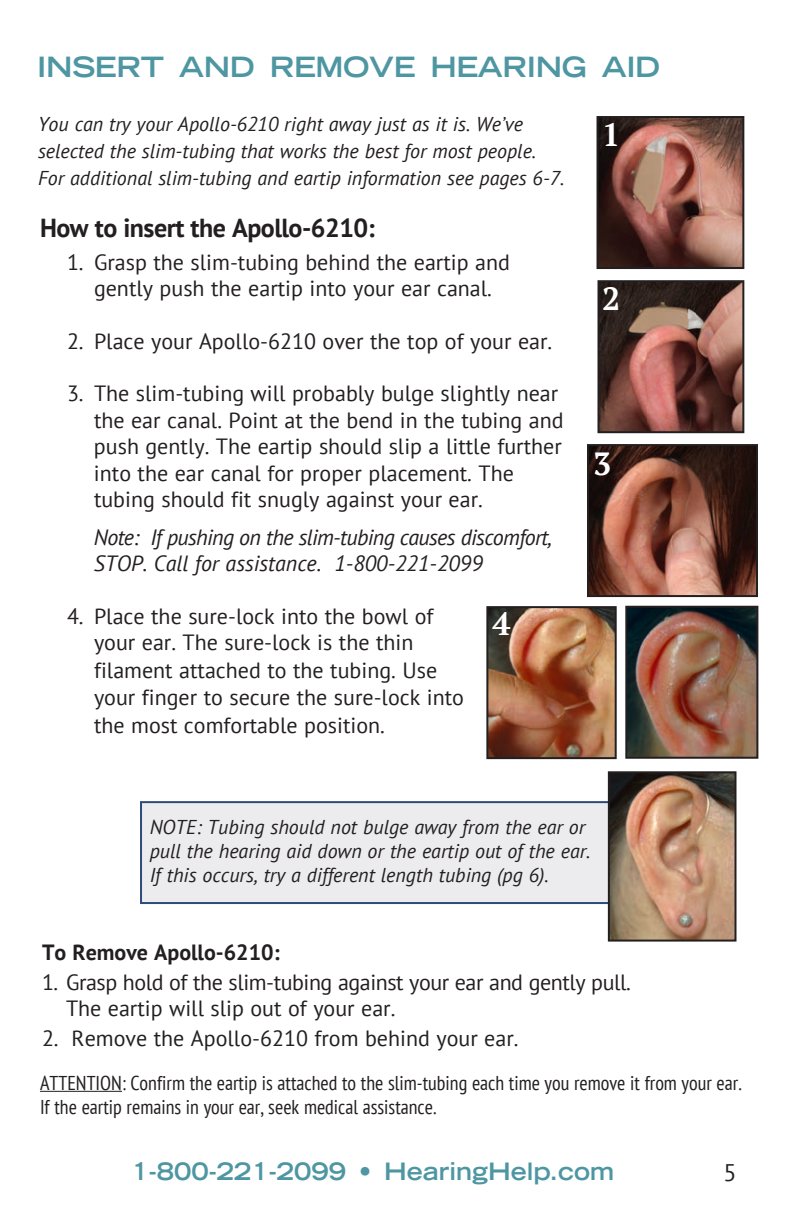
<style>
.page{position:relative;width:792px;height:1224px;background:#fff}
.page>*{position:absolute;margin:0;border:0;box-sizing:border-box;transform-origin:0 0}
.t1{font:700 32px "PT Serif";color:#fff}
.t2{font:700 expanded 28px "Trade Gothic LT Std";letter-spacing:-.015em;color:#4d96a2}
.t3{font:700 26px "PT Sans";letter-spacing:-.02em;color:#231f20}
.t4{font:700 expanded 24px "Trade Gothic LT Std";color:#4d96a2}
.t5{font:24px "PT Sans";color:#231f20}
.t6{font:22px/26.4px "PT Sans";color:#231f20}
.t7{font:22px/26px "PT Sans";letter-spacing:-.02em;color:#231f20}
.t8{font:italic 22px/26.4px "PT Sans";letter-spacing:-.03em;color:#231f20}
.t9{font:700 22px "PT Sans";color:#231f20}
.t10{font:italic 20px/24px "PT Sans";color:#231f20}
.t11{font:condensed 20px/24px "PT Sans";color:#231f20}
</style>
<div class="page">
<img style="left:601px;top:283px;width:140px;height:147px">
<div style="left:598px;top:280px;width:146px;height:153px;border:2px solid #231f20"></div>
<img style="left:600px;top:119px;width:141px;height:147px">
<div style="left:597px;top:116px;width:147px;height:153px;border:2px solid #231f20"></div>
<img style="left:590px;top:447px;width:165px;height:147px">
<div style="left:587px;top:444px;width:171px;height:153px;border:2px solid #231f20"></div>
<div style="left:141px;top:802px;width:476px;height:101px;background:#ececee"></div>
<div style="left:140px;top:801px;width:478px;height:103px;border:2px solid #2d4b7a"></div>
<hr style="left:40px;top:1091px;width:82px;height:1px;background:#231f20">
<img style="left:489px;top:609px;width:125px;height:147px">
<div style="left:486px;top:606px;width:131px;height:153px;border:2px solid #231f20"></div>
<img style="left:628px;top:609px;width:127px;height:147px">
<div style="left:625px;top:606px;width:133px;height:153px;border:2px solid #231f20"></div>
<img style="left:611px;top:774px;width:123px;height:165px">
<div style="left:608px;top:771px;width:129px;height:171px;border:2px solid #231f20"></div>
<p class="t2" style="left:37px;top:49px;width:625px">INSERT AND REMOVE HEARING AID</p>
<p class="t10" style="left:38px;top:110px;width:528px;line-height:27px">You can try your Apollo-6210 right away just as it is. We’ve selected the slim-tubing that works the best for most people.<br>For additional slim-tubing and eartip information see pages 6-7.</p>
<h1 class="t1" style="left:602px;top:114px;width:20px">1</h1>
<p class="t3" style="left:40px;top:211px;width:336px">How to insert the Apollo-6210:</p>
<p class="t6" style="left:67px;top:248px;width:444px;text-align:center">1. Grasp the slim-tubing behind the eartip and gently push the eartip into your ear canal.</p>
<p class="t6" style="left:67px;top:327px;width:487px">2. Place your Apollo-6210 over the top of your ear.</p>
<p class="t6" style="left:94px;top:380px;width:471px;text-indent:-27px">3. The slim-tubing will probably bulge slightly near the ear canal. Point at the bend in the tubing and push gently. The eartip should slip a little further into the ear canal for proper placement. The tubing should fit snugly against your ear.</p>
<p class="t8" style="left:94px;top:524px;width:459px">Note: If pushing on the slim-tubing causes discomfort,<br>STOP. Call for assistance. 1-800-221-2099</p>
<p class="t6" style="left:94px;top:602px;width:371px;line-height:27.2px;text-indent:-27px">4. Place the sure-lock into the bowl of your ear. The sure-lock is the thin filament attached to the tubing. Use your finger to secure the sure-lock into the most comfortable position.</p>
<h1 class="t1" style="left:492px;top:602px;width:20px">4</h1>
<h1 class="t1" style="left:602px;top:277px;width:20px">2</h1>
<h1 class="t1" style="left:593px;top:442px;width:20px">3</h1>
<p class="t10" style="left:150px;top:814px;width:442px">NOTE: Tubing should not bulge away from the ear or pull the hearing aid down or the eartip out of the ear.<br>If this occurs, try a different length tubing (pg 6).</p>
<p class="t9" style="left:42px;top:938px;width:239px">To Remove Apollo-6210:</p>
<p class="t7" style="left:66px;top:969px;width:566px;text-indent:-24px">1. Grasp hold of the slim-tubing against your ear and gently pull.<br>The eartip will slip out of your ear.</p>
<p class="t6" style="left:42px;top:1025px;width:478px">2. Remove the Apollo-6210 from behind your ear.</p>
<p class="t11" style="left:40px;top:1070px;width:703px">ATTENTION: Confirm the eartip is attached to the slim-tubing each time you remove it from your ear.<br>If the eartip remains in your ear, seek medical assistance.</p>
<p class="t4" style="left:132px;top:1156px;width:484px">1-800-221-2099 • HearingHelp.com</p>
<p class="t5" style="left:723px;top:1157px;width:15px">5</p>
</div>
